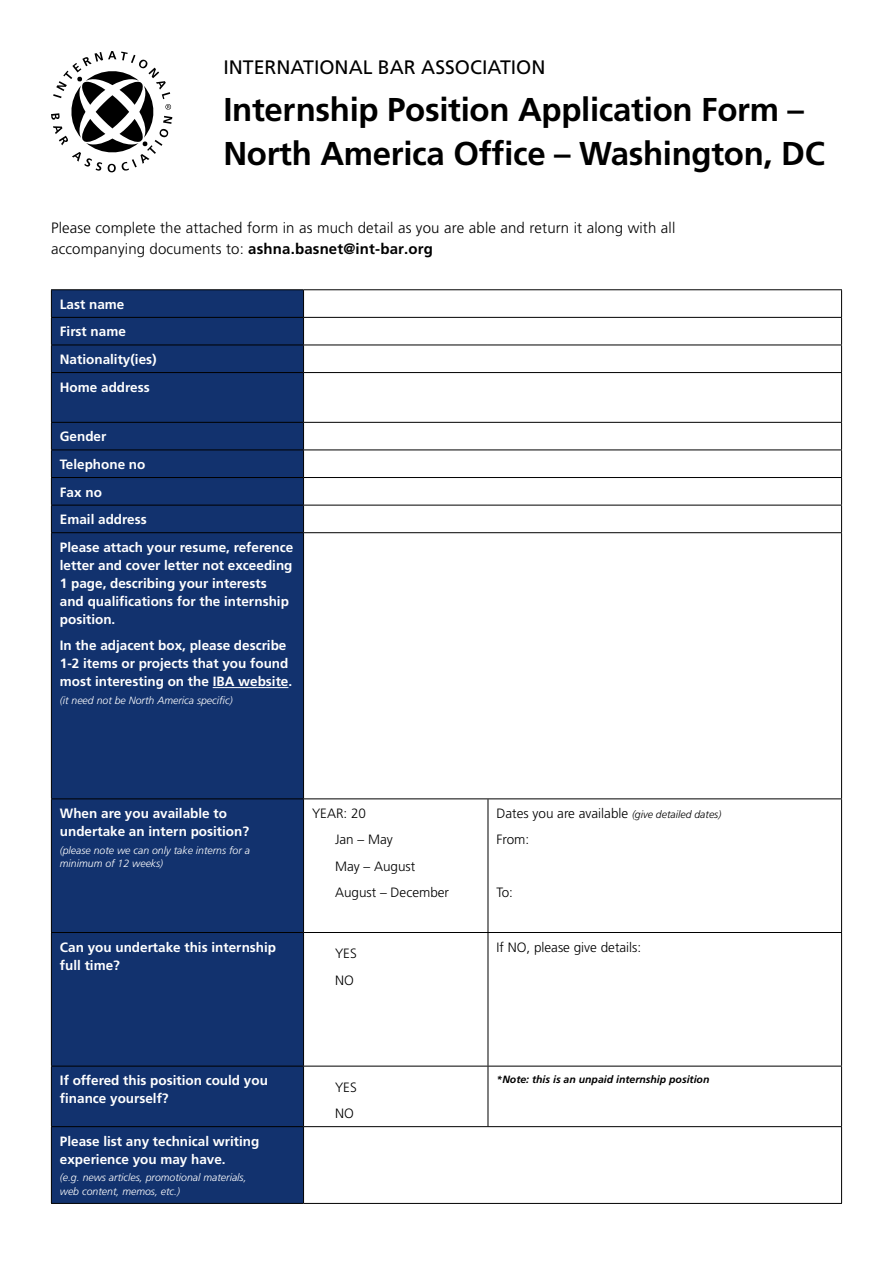
<style>
.page{position:relative;width:893px;height:1263px;background:#fff}
.page>*{position:absolute;margin:0;border:0;box-sizing:border-box;transform-origin:0 0}
.t1{font:700 33px/43.5px "Frutiger";letter-spacing:-.01em;color:#000}
.t2{font:19.5px "Frutiger";color:#000}
.t3{font:300 15px/21px "Frutiger";letter-spacing:.01em;color:#000}
.t4{font:700 13.5px/18px "Frutiger";color:#fff}
.t5{font:300 13.5px/26.5px "Frutiger";color:#000}
.t6{font:italic 300 10.5px/13.5px "Frutiger";color:#fff}
.t7{font:italic 700 10.5px "Frutiger";color:#000}
.s1{font-weight:700}
.s2{font-style:italic;font-size:10.5px}
</style>
<div class="page">
<div style="left:52px;top:290px;width:251px;height:913px;background:#12326e"></div>
<hr style="left:51px;top:289px;width:253px;height:1px;background:#000">
<hr style="left:304px;top:289px;width:184px;height:1px;background:#000">
<hr style="left:488px;top:289px;width:354px;height:1px;background:#000">
<hr style="left:51px;top:317px;width:253px;height:1px;background:#000">
<hr style="left:304px;top:317px;width:184px;height:1px;background:#000">
<hr style="left:488px;top:317px;width:354px;height:1px;background:#000">
<hr style="left:51px;top:345px;width:253px;height:1px;background:#000">
<svg style="left:51px;top:290px;width:1px;height:82px"></svg>
<hr style="left:304px;top:345px;width:184px;height:1px;background:#000">
<svg style="left:303px;top:290px;width:1px;height:82px"></svg>
<hr style="left:488px;top:345px;width:354px;height:1px;background:#000">
<svg style="left:841px;top:290px;width:1px;height:82px"></svg>
<hr style="left:51px;top:372px;width:253px;height:1px;background:#000">
<hr style="left:51px;top:373px;width:1px;height:49px;background:#000">
<hr style="left:304px;top:372px;width:184px;height:1px;background:#000">
<hr style="left:303px;top:373px;width:1px;height:49px;background:#000">
<hr style="left:488px;top:372px;width:354px;height:1px;background:#000">
<hr style="left:841px;top:373px;width:1px;height:49px;background:#000">
<hr style="left:51px;top:422px;width:253px;height:1px;background:#000">
<hr style="left:304px;top:422px;width:184px;height:1px;background:#000">
<hr style="left:488px;top:422px;width:354px;height:1px;background:#000">
<hr style="left:51px;top:449px;width:253px;height:1px;background:#000">
<hr style="left:304px;top:449px;width:184px;height:1px;background:#000">
<hr style="left:488px;top:449px;width:354px;height:1px;background:#000">
<hr style="left:51px;top:477px;width:253px;height:1px;background:#000">
<hr style="left:304px;top:477px;width:184px;height:1px;background:#000">
<hr style="left:488px;top:477px;width:354px;height:1px;background:#000">
<hr style="left:51px;top:505px;width:253px;height:1px;background:#000">
<svg style="left:51px;top:423px;width:1px;height:109px"></svg>
<hr style="left:304px;top:505px;width:184px;height:1px;background:#000">
<svg style="left:303px;top:423px;width:1px;height:109px"></svg>
<hr style="left:488px;top:505px;width:354px;height:1px;background:#000">
<svg style="left:841px;top:423px;width:1px;height:109px"></svg>
<hr style="left:51px;top:532px;width:253px;height:1px;background:#000">
<hr style="left:51px;top:533px;width:1px;height:265px;background:#000">
<hr style="left:303px;top:533px;width:1px;height:265px;background:#000">
<hr style="left:841px;top:533px;width:1px;height:265px;background:#000">
<hr style="left:51px;top:798px;width:253px;height:1px;background:#000">
<hr style="left:51px;top:799px;width:1px;height:133px;background:#000">
<hr style="left:304px;top:798px;width:184px;height:1px;background:#000">
<hr style="left:303px;top:799px;width:1px;height:133px;background:#000">
<hr style="left:488px;top:798px;width:354px;height:1px;background:#000">
<hr style="left:488px;top:799px;width:1px;height:133px;background:#000">
<hr style="left:841px;top:799px;width:1px;height:133px;background:#000">
<hr style="left:51px;top:932px;width:253px;height:1px;background:#000">
<hr style="left:51px;top:933px;width:1px;height:133px;background:#000">
<hr style="left:304px;top:932px;width:184px;height:1px;background:#000">
<hr style="left:303px;top:933px;width:1px;height:133px;background:#000">
<hr style="left:488px;top:932px;width:354px;height:1px;background:#000">
<hr style="left:488px;top:933px;width:1px;height:133px;background:#000">
<hr style="left:841px;top:933px;width:1px;height:133px;background:#000">
<hr style="left:51px;top:1066px;width:253px;height:1px;background:#000">
<hr style="left:51px;top:1066px;width:1px;height:60px;background:#000">
<hr style="left:304px;top:1066px;width:184px;height:1px;background:#000">
<hr style="left:303px;top:1066px;width:1px;height:60px;background:#000">
<hr style="left:488px;top:1066px;width:354px;height:1px;background:#000">
<hr style="left:488px;top:1066px;width:1px;height:60px;background:#000">
<hr style="left:841px;top:1066px;width:1px;height:60px;background:#000">
<hr style="left:51px;top:1126px;width:253px;height:1px;background:#000">
<hr style="left:51px;top:1127px;width:1px;height:76px;background:#000">
<hr style="left:304px;top:1126px;width:184px;height:1px;background:#000">
<hr style="left:303px;top:1127px;width:1px;height:76px;background:#000">
<hr style="left:488px;top:1126px;width:354px;height:1px;background:#000">
<hr style="left:841px;top:1127px;width:1px;height:76px;background:#000">
<hr style="left:51px;top:1203px;width:253px;height:1px;background:#000">
<hr style="left:304px;top:1203px;width:184px;height:1px;background:#000">
<hr style="left:488px;top:1203px;width:354px;height:1px;background:#000">
<hr style="left:304px;top:532px;width:184px;height:1px;background:#000">
<hr style="left:488px;top:532px;width:354px;height:1px;background:#000">
<hr style="left:213px;top:687px;width:75px;height:1px;background:#fff">
<svg style="left:51px;top:51px;width:121px;height:121px"></svg>
<h2 class="t2" style="left:223px;top:55px;width:324px">INTERNATIONAL BAR ASSOCIATION</h2>
<h1 class="t1" style="left:223px;top:88px;width:603px">Internship Position Application Form –<br>North America Office – Washington, DC</h1>
<p class="t3" style="left:51px;top:217px;width:626px">Please complete the attached form in as much detail as you are able and return it along with all accompanying documents to: <span class="s1">ashna.basnet@int-bar.org</span></p>
<p class="t4" style="left:60px;top:290px;width:98px;line-height:27.6px">Last name<br>First name<br>Nationality(ies)<br>Home address</p>
<p class="t4" style="left:60px;top:423px;width:235px;line-height:27.6px">Gender<br>Telephone no<br>Fax no<br>Email address<br>Please attach your resume, reference</p>
<p class="t4" style="left:60px;top:556px;width:234px">letter and cover letter not exceeding<br>1 page, describing your interests and qualifications for the internship position.</p>
<p class="t4" style="left:60px;top:636px;width:234px">In the adjacent box, please describe<br>1-2 items or projects that you found most interesting on the IBA website.</p>
<p class="t6" style="left:60px;top:693px;width:174px">(it need not be North America specific)</p>
<p class="t4" style="left:60px;top:804px;width:191px">When are you available to undertake an intern position?</p>
<p class="t6" style="left:60px;top:843px;width:192px">(please note we can only take interns for a minimum of 12 weeks)</p>
<p class="t5" style="left:335px;top:800px;width:116px;text-indent:-23px">YEAR: 20<br>Jan – May<br>May – August<br>August – December</p>
<p class="t5" style="left:496px;top:800px;width:226px">Dates you are available <span class="s2">(give detailed dates)<br></span>From:</p>
<p class="t5" style="left:496px;top:879px;width:18px">To:</p>
<p class="t4" style="left:60px;top:938px;width:218px">Can you undertake this internship full time?</p>
<p class="t5" style="left:335px;top:940px;width:23px">YES<br>NO</p>
<p class="t4" style="left:60px;top:1071px;width:210px">If offered this position could you finance yourself?</p>
<p class="t5" style="left:335px;top:1074px;width:23px">YES<br>NO</p>
<p class="t4" style="left:60px;top:1132px;width:201px">Please list any technical writing experience you may have.</p>
<p class="t6" style="left:60px;top:1171px;width:188px">(e.g. news articles, promotional materials, web content, memos, etc.)</p>
<p class="t5" style="left:496px;top:934px;width:146px">If NO, please give details:</p>
<p class="t7" style="left:496px;top:1073px;width:214px">*Note: this is an unpaid internship position</p>
</div>
